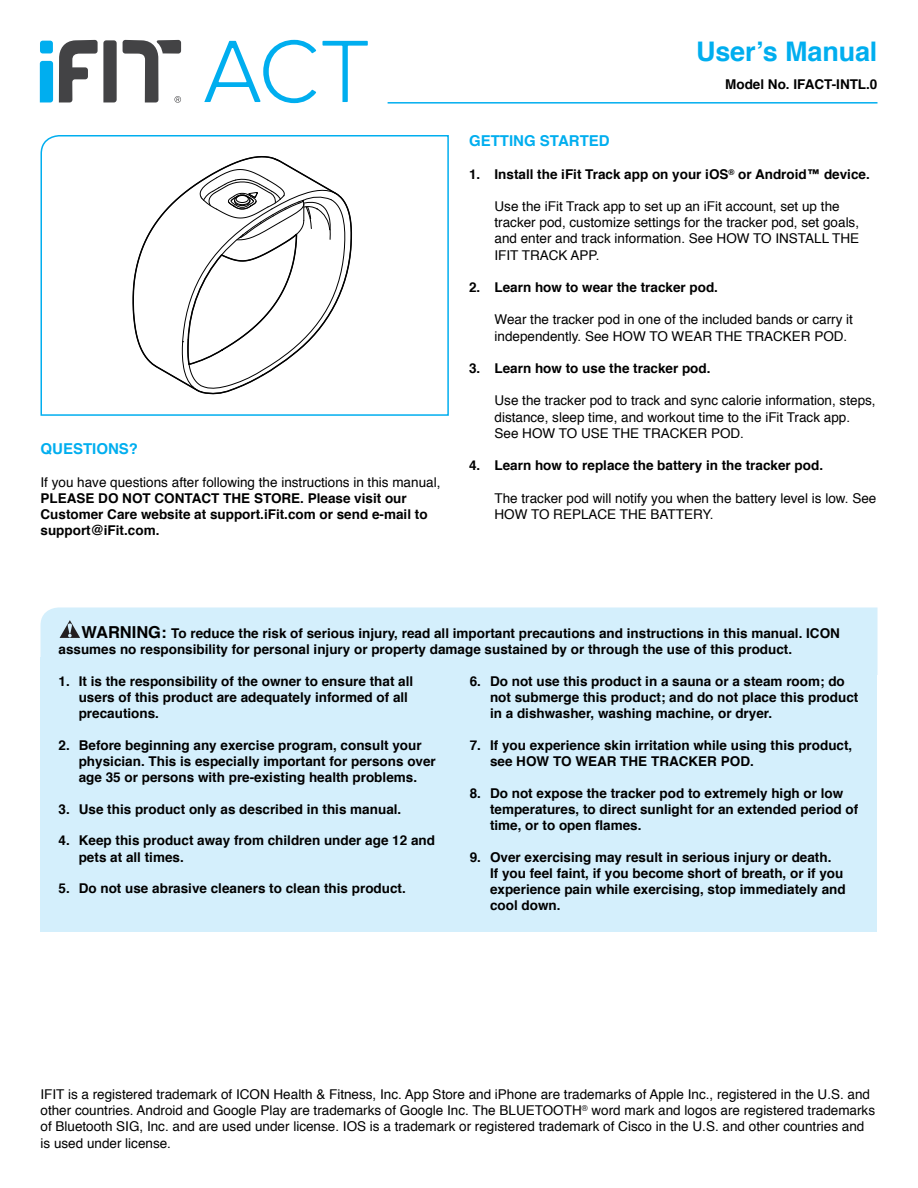
<style>
.page{position:relative;width:918px;height:1188px;background:#fff}
.page>*{position:absolute;margin:0;border:0;box-sizing:border-box;transform-origin:0 0}
.t1{font:700 27px "Helvetica";letter-spacing:-.005em;color:#00aeef}
.t2{font:700 15px "Helvetica";color:#00aeef}
.t3{font:700 13.5px/16.2px "Helvetica";color:#000}
.t4{font:13.5px/16.2px "Helvetica";color:#000}
.s1{font-size:16.5px}
</style>
<div class="page">
<div style="left:40px;top:658px;width:838px;height:274px;background:#d4effc"></div>
<svg style="left:40px;top:135px;width:409px;height:281px"></svg>
<div style="left:40px;top:41px;width:13px;height:12px;background:#00aeef;border-radius:3px"></div>
<svg style="left:40px;top:61px;width:13px;height:41px"></svg>
<svg style="left:59px;top:40px;width:58px;height:62px"></svg>
<svg style="left:123px;top:40px;width:58px;height:63px"></svg>
<svg style="left:322px;top:41px;width:46px;height:61px"></svg>
<svg style="left:204px;top:40px;width:112px;height:63px"></svg>
<div style="left:40px;top:608px;width:838px;height:67px;background:#d4effc"></div>
<svg style="left:60px;top:620px;width:20px;height:18px"></svg>
<svg style="left:132px;top:155px;width:221px;height:239px"></svg>
<hr style="left:388px;top:102px;width:490px;height:2px;background:#00aeef">
<p class="t2" style="left:40px;top:437px;width:99px">QUESTIONS?</p>
<p class="t4" style="left:40px;top:474px;width:401px">If you have questions after following the instructions in this manual,</p>
<p class="t3" style="left:40px;top:490px;width:389px">PLEASE DO NOT CONTACT THE STORE. Please visit our<br>Customer Care website at support.iFit.com or send e-mail to support@iFit.com.</p>
<h1 class="t1" style="left:696px;top:29px;width:183px">User’s Manual</h1>
<p class="t3" style="left:725px;top:76px;width:154px">Model No. IFACT-INTL.0</p>
<p class="t2" style="left:469px;top:129px;width:142px">GETTING STARTED</p>
<p class="t3" style="left:469px;top:166px;width:402px">1. Install the iFit Track app on your iOS<sup>®</sup> or Android™ device.</p>
<p class="t4" style="left:495px;top:199px;width:366px">Use the iFit Track app to set up an iFit account, set up the tracker pod, customize settings for the tracker pod, set goals, and enter and track information. See HOW TO INSTALL THE IFIT TRACK APP.</p>
<p class="t3" style="left:469px;top:279px;width:250px">2. Learn how to wear the tracker pod.</p>
<p class="t4" style="left:495px;top:312px;width:360px">Wear the tracker pod in one of the included bands or carry it independently. See HOW TO WEAR THE TRACKER POD.</p>
<p class="t3" style="left:469px;top:360px;width:243px">3. Learn how to use the tracker pod.</p>
<p class="t4" style="left:495px;top:393px;width:383px">Use the tracker pod to track and sync calorie information, steps, distance, sleep time, and workout time to the iFit Track app.<br>See HOW TO USE THE TRACKER POD.</p>
<p class="t3" style="left:469px;top:458px;width:355px">4. Learn how to replace the battery in the tracker pod.</p>
<p class="t4" style="left:495px;top:490px;width:383px">The tracker pod will notify you when the battery level is low. See<br>HOW TO REPLACE THE BATTERY.</p>
<p class="t3" style="left:59px;top:625px;width:783px;text-indent:23px"><span class="s1">WARNING:</span> To reduce the risk of serious injury, read all important precautions and instructions in this manual. ICON assumes no responsibility for personal injury or property damage sustained by or through the use of this product.</p>
<p class="t3" style="left:79px;top:673px;width:336px;text-indent:-20px">1. It is the responsibility of the owner to ensure that all users of this product are adequately informed of all precautions.</p>
<p class="t3" style="left:79px;top:737px;width:359px;text-indent:-20px">2. Before beginning any exercise program, consult your physician. This is especially important for persons over age 35 or persons with pre-existing health problems.</p>
<p class="t3" style="left:58px;top:801px;width:344px">3. Use this product only as described in this manual.</p>
<p class="t3" style="left:79px;top:833px;width:358px;text-indent:-20px">4. Keep this product away from children under age 12 and pets at all times.</p>
<p class="t3" style="left:58px;top:880px;width:349px">5. Do not use abrasive cleaners to clean this product.</p>
<p class="t3" style="left:490px;top:673px;width:370px;text-indent:-20px">6. Do not use this product in a sauna or a steam room; do not submerge this product; and do not place this product in a dishwasher, washing machine, or dryer.</p>
<p class="t3" style="left:490px;top:737px;width:364px;text-indent:-20px">7. If you experience skin irritation while using this product, see HOW TO WEAR THE TRACKER POD.</p>
<p class="t3" style="left:490px;top:785px;width:370px;text-indent:-20px">8. Do not expose the tracker pod to extremely high or low temperatures, to direct sunlight for an extended period of time, or to open flames.</p>
<p class="t3" style="left:490px;top:849px;width:357px;text-indent:-20px">9. Over exercising may result in serious injury or death.<br>If you feel faint, if you become short of breath, or if you experience pain while exercising, stop immediately and cool down.</p>
<p class="t4" style="left:40px;top:1086px;width:836px">IFIT is a registered trademark of ICON Health &amp; Fitness, Inc. App Store and iPhone are trademarks of Apple Inc., registered in the U.S. and other countries. Android and Google Play are trademarks of Google Inc. The BLUETOOTH<sup>®</sup> word mark and logos are registered trademarks of Bluetooth SIG, Inc. and are used under license. IOS is a trademark or registered trademark of Cisco in the U.S. and other countries and is used under license.</p>
</div>
